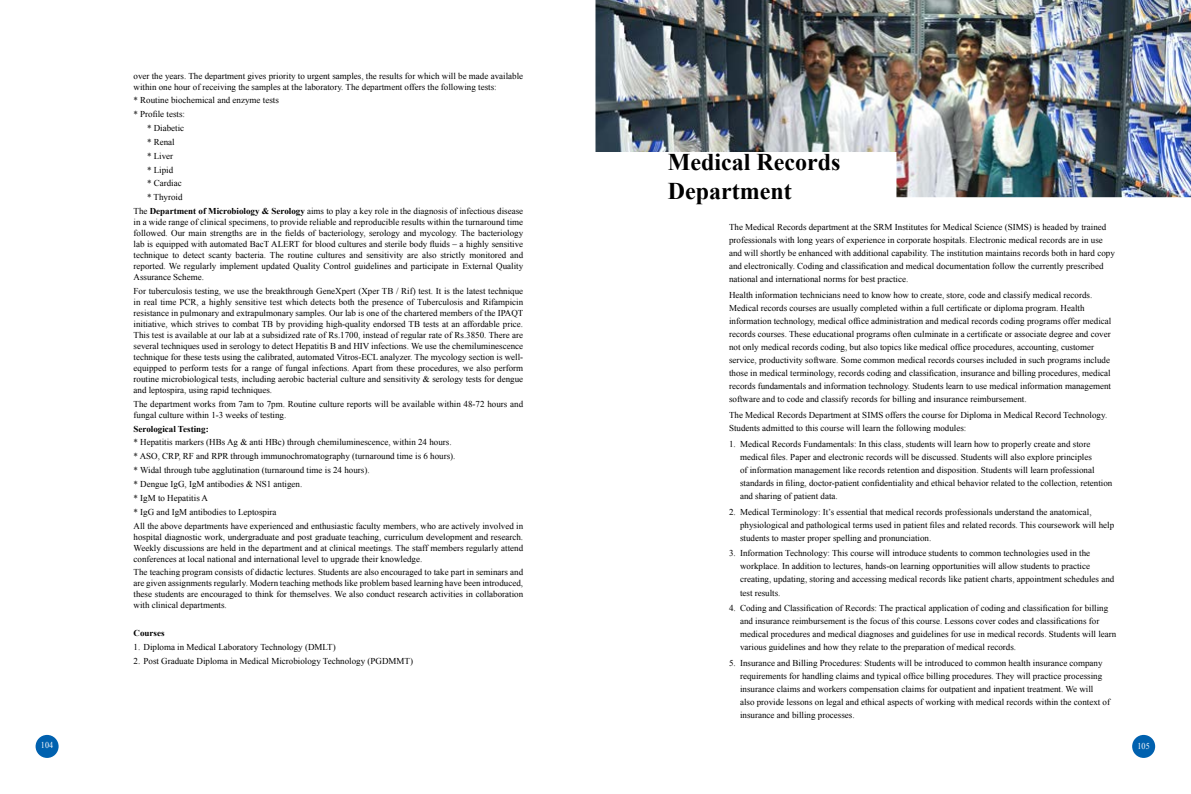
<style>
.page{position:relative;width:1191px;height:794px;background:#fff}
.page>*{position:absolute;margin:0;border:0;box-sizing:border-box;transform-origin:0 0}
.t1{font:700 24px/28.8px "Times New Roman";color:#000}
.t2{font:9px/13px "Times New Roman";color:#000}
.t3{font:700 9px "Times New Roman";color:#000}
.t4{font:9px "Times New Roman";letter-spacing:.01em;color:#fff;scale:.9 1}
.s1{font-weight:700}
</style>
<div class="page">
<img style="left:595px;top:0;width:596px;height:197px">
<div style="left:1132px;top:735px;width:23px;height:23px;background:#0061af;border-radius:50%"></div>
<div style="left:36px;top:735px;width:23px;height:23px;background:#0061af;border-radius:50%"></div>
<p class="t2" style="left:134px;top:70px;width:391px;line-height:11px">over the years. The department gives priority to urgent samples, the results for which will be made available within one hour of receiving the samples at the laboratory. The department offers the following tests:</p>
<p class="t2" style="left:134px;top:94px;width:147px">* Routine biochemical and enzyme tests</p>
<p class="t2" style="left:134px;top:107px;width:53px">* Profile tests:</p>
<p class="t2" style="left:147px;top:121px;width:39px">* Diabetic</p>
<p class="t2" style="left:147px;top:135px;width:29px">* Renal</p>
<p class="t2" style="left:147px;top:149px;width:28px">* Liver</p>
<p class="t2" style="left:147px;top:163px;width:28px">* Lipid</p>
<p class="t2" style="left:147px;top:177px;width:36px">* Cardiac</p>
<p class="t2" style="left:147px;top:190px;width:37px">* Thyroid</p>
<p class="t2" style="left:134px;top:204px;width:391px">The <span class="s1">Department of Microbiology &amp; Serology</span> aims to play a key role in the diagnosis of infectious disease</p>
<p class="t2" style="left:134px;top:216px;width:391px;line-height:11px;text-align:justify">in a wide range of clinical specimens, to provide reliable and reproducible results within the turnaround time followed. Our main strengths are in the fields of bacteriology, serology and mycology. The bacteriology lab is equipped with automated BacT ALERT for blood cultures and sterile body fluids – a highly sensitive technique to detect scanty bacteria. The routine cultures and sensitivity are also strictly monitored and reported. We regularly implement updated Quality Control guidelines and participate in External Quality Assurance Scheme.</p>
<p class="t2" style="left:134px;top:285px;width:391px;line-height:11px;text-align:justify">For tuberculosis testing, we use the breakthrough GeneXpert (Xper TB / Rif) test. It is the latest technique in real time PCR, a highly sensitive test which detects both the presence of Tuberculosis and Rifampicin resistance in pulmonary and extrapulmonary samples. Our lab is one of the chartered members of the IPAQT initiative, which strives to combat TB by providing high-quality endorsed TB tests at an affordable price.<br>This test is available at our lab at a subsidized rate of Rs.1700, instead of regular rate of Rs.3850. There are several techniques used in serology to detect Hepatitis B and HIV infections. We use the chemiluminescence technique for these tests using the calibrated, automated Vitros-ECL analyzer. The mycology section is well&shy;equipped to perform tests for a range of fungal infections. Apart from these procedures, we also perform routine microbiological tests, including aerobic bacterial culture and sensitivity &amp; serology tests for dengue and leptospira, using rapid techniques.</p>
<p class="t2" style="left:134px;top:398px;width:391px;line-height:11px">The department works from 7am to 7pm. Routine culture reports will be available within 48-72 hours and fungal culture within 1-3 weeks of testing.</p>
<p class="t3" style="left:134px;top:422px;width:77px">Serological Testing:</p>
<p class="t2" style="left:134px;top:435px;width:391px;line-height:13.8px">* Hepatitis markers (HBs Ag &amp; anti HBc) through chemiluminescence, within 24 hours.<br>* ASO, CRP, RF and RPR through immunochromatography (turnaround time is 6 hours).<br>* Widal through tube agglutination (turnaround time is 24 hours).<br>* Dengue IgG, IgM antibodies &amp; NS1 antigen.<br>* IgM to Hepatitis A<br>* IgG and IgM antibodies to Leptospira<br>All the above departments have experienced and enthusiastic faculty members, who are actively involved in</p>
<p class="t2" style="left:134px;top:531px;width:391px;line-height:11px;text-align:justify">hospital diagnostic work, undergraduate and post graduate teaching, curriculum development and research.<br>Weekly discussions are held in the department and at clinical meetings. The staff members regularly attend conferences at local national and international level to upgrade their knowledge.</p>
<p class="t2" style="left:134px;top:566px;width:391px;line-height:11px;text-align:justify">The teaching program consists of didactic lectures. Students are also encouraged to take part in seminars and are given assignments regularly. Modern teaching methods like problem based learning have been introduced, these students are encouraged to think for themselves. We also conduct research activities in collaboration with clinical departments.</p>
<p class="t3" style="left:134px;top:626px;width:32px">Courses</p>
<p class="t2" style="left:134px;top:640px;width:204px">1. Diploma in Medical Laboratory Technology (DMLT)</p>
<p class="t2" style="left:134px;top:654px;width:281px">2. Post Graduate Diploma in Medical Microbiology Technology (PGDMMT)</p>
<h1 class="t1" style="left:668px;top:147px;width:174px">Medical Records<br>Department</h1>
<p class="t2" style="left:729px;top:220px;width:387px">The Medical Records department at the SRM Institutes for Medical Science (SIMS) is headed by trained professionals with long years of experience in corporate hospitals. Electronic medical records are in use and will shortly be enhanced with additional capability. The institution maintains records both in hard copy and electronically. Coding and classification and medical documentation follow the currently prescribed national and international norms for best practice.</p>
<p class="t2" style="left:729px;top:288px;width:384px">Health information technicians need to know how to create, store, code and classify medical records.<br>Medical records courses are usually completed within a full certificate or diploma program. Health information technology, medical office administration and medical records coding programs offer medical records courses. These educational programs often culminate in a certificate or associate degree and cover not only medical records coding, but also topics like medical office procedures, accounting, customer service, productivity software. Some common medical records courses included in such programs include those in medical terminology, records coding and classification, insurance and billing procedures, medical records fundamentals and information technology. Students learn to use medical information management software and to code and classify records for billing and insurance reimbursement.</p>
<p class="t2" style="left:729px;top:408px;width:380px">The Medical Records Department at SIMS offers the course for Diploma in Medical Record Technology.<br>Students admitted to this course will learn the following modules:</p>
<p class="t2" style="left:740px;top:437px;width:374px;text-indent:-11px">1. Medical Records Fundamentals: In this class, students will learn how to properly create and store medical files. Paper and electronic records will be discussed. Students will also explore principles<br>of information management like records retention and disposition. Students will learn professional standards in filing, doctor-patient confidentiality and ethical behavior related to the collection, retention and sharing of patient data.</p>
<p class="t2" style="left:740px;top:505px;width:375px;text-indent:-11px">2. Medical Terminology: It’s essential that medical records professionals understand the anatomical, physiological and pathological terms used in patient files and related records. This coursework will help students to master proper spelling and pronunciation.</p>
<p class="t2" style="left:740px;top:546px;width:376px;text-indent:-11px">3. Information Technology: This course will introduce students to common technologies used in the workplace. In addition to lectures, hands-on learning opportunities will allow students to practice creating, updating, storing and accessing medical records like patient charts, appointment schedules and test results.</p>
<p class="t2" style="left:740px;top:601px;width:378px;text-indent:-11px">4. Coding and Classification of Records: The practical application of coding and classification for billing and insurance reimbursement is the focus of this course. Lessons cover codes and classifications for medical procedures and medical diagnoses and guidelines for use in medical records. Students will learn various guidelines and how they relate to the preparation of medical records.</p>
<p class="t2" style="left:740px;top:656px;width:371px;text-indent:-11px">5. Insurance and Billing Procedures: Students will be introduced to common health insurance company requirements for handling claims and typical office billing procedures. They will practice processing insurance claims and workers compensation claims for outpatient and inpatient treatment. We will also provide lessons on legal and ethical aspects of working with medical records within the context of insurance and billing processes.</p>
<p class="t4" style="left:41px;top:738px;width:15px">104</p>
<p class="t4" style="left:1137px;top:739px;width:15px">105</p>
</div>
